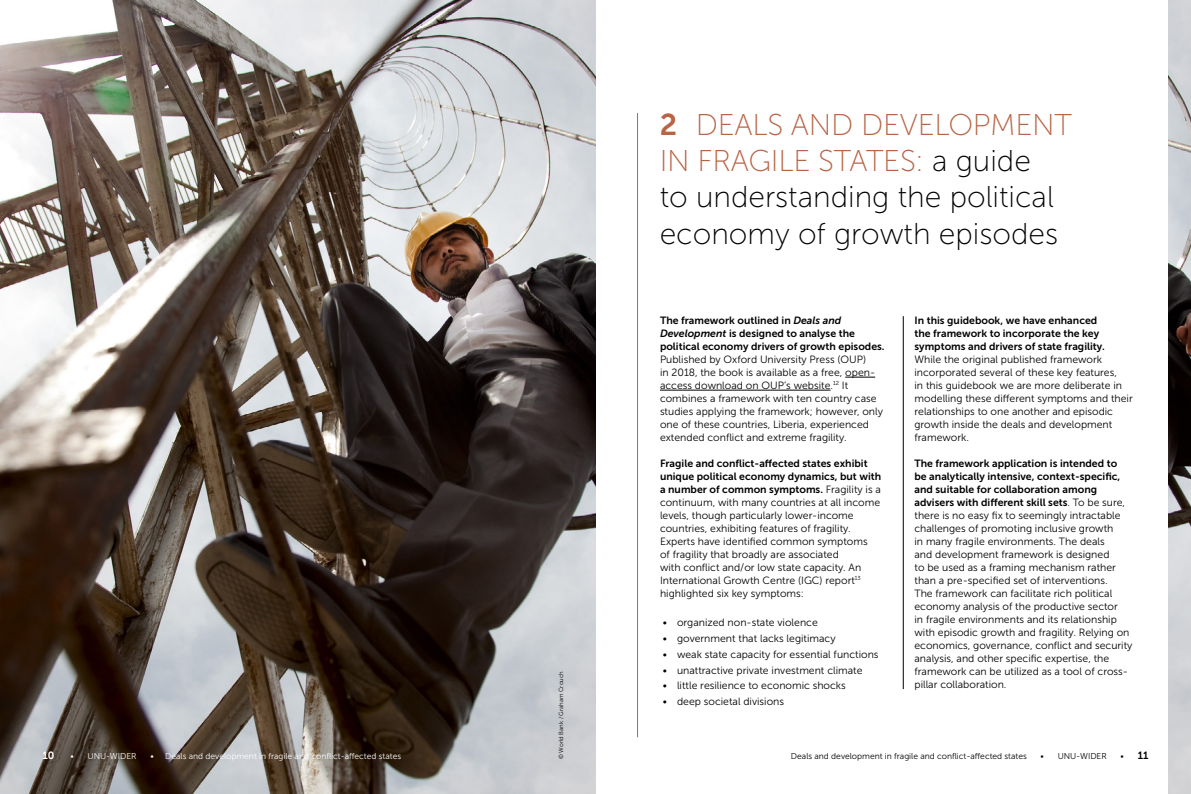
<style>
.page{position:relative;width:1191px;height:794px;background:#fff}
.page>*{position:absolute;margin:0;border:0;box-sizing:border-box;transform-origin:0 0}
.t1{font:30px/36px "Museo Sans 100";color:#000}
.t2{font:10.5px/13px "Museo Sans 300";color:#000}
.t3{font:10.5px/13px "Museo Sans 700";color:#000}
.t4{font:10.5px "Museo Sans 700";color:#fff}
.t5{font:8.5px "Museo Sans 300";color:#fff}
.t6{font:8.5px "Museo Sans 300";color:#000}
.t7{font:6px "Museo Sans 300";color:#000}
.s1{font-family:"Museo Sans 700";color:#b86445}
.s2{color:#b86445}
.s3{font-style:italic}
.s4{font-family:"Museo Sans 300"}
.s5{font-family:"Museo Sans 300";font-size:8.5px}
</style>
<div class="page">
<hr style="left:845px;top:377px;width:30px;height:1px;background:#000">
<hr style="left:660px;top:390px;width:170px;height:1px;background:#000">
<hr style="left:637px;top:113px;width:1px;height:624px;background:#b86445">
<hr style="left:903px;top:316px;width:1px;height:373px;background:#000">
<img style="left:1168px;top:0;width:23px;height:794px">
<img style="left:0;top:0;width:595px;height:794px">
<p class="t4" style="left:43px;top:750px;width:13px">10</p>
<p class="t5" style="left:70px;top:752px;width:68px">• UNU-WIDER</p>
<p class="t5" style="left:150px;top:752px;width:252px">• Deals and development in fragile and conflict-affected states</p>
<p class="t7" style="left:558px;top:759px;width:89px;rotate:-90deg">© World Bank / Graham Crouch</p>
<h1 class="t1" style="left:659px;top:107px;width:414px"><span class="s1">2</span> <span class="s2">DEALS AND DEVELOPMENT<br>IN FRAGILE STATES:</span> a guide<br>to understanding the political economy of growth episodes</h1>
<p class="t3" style="left:660px;top:314px;width:226px">The framework outlined in <span class="s3">Deals and<br>Development</span> is designed to analyse the political economy drivers of growth episodes.</p>
<p class="t2" style="left:660px;top:353px;width:224px">Published by Oxford University Press (OUP)<br>in 2018, the book is available as a free, open&shy;access download on OUP’s website.<sup>12</sup> It combines a framework with ten country case studies applying the framework; however, only one of these countries, Liberia, experienced extended conflict and extreme fragility.</p>
<p class="t3" style="left:660px;top:457px;width:223px">Fragile and conflict-affected states exhibit unique political economy dynamics, but with a number of common symptoms. <span class="s4">Fragility is a</span></p>
<p class="t2" style="left:660px;top:496px;width:222px">continuum, with many countries at all income levels, though particularly lower-income countries, exhibiting features of fragility.<br>Experts have identified common symptoms<br>of fragility that broadly are associated<br>with conflict and/or low state capacity. An International Growth Centre (IGC) report<sup>13 </sup>highlighted six key symptoms:</p>
<p class="t2" style="left:663px;top:616px;width:156px">• organized non-state violence</p>
<p class="t2" style="left:663px;top:632px;width:174px">• government that lacks legitimacy</p>
<p class="t2" style="left:663px;top:647px;width:217px">• weak state capacity for essential functions</p>
<p class="t2" style="left:663px;top:663px;width:201px">• unattractive private investment climate</p>
<p class="t2" style="left:663px;top:679px;width:184px">• little resilience to economic shocks</p>
<p class="t2" style="left:663px;top:695px;width:123px">• deep societal divisions</p>
<p class="t3" style="left:914px;top:314px;width:192px">In this guidebook, we have enhanced the framework to incorporate the key symptoms and drivers of state fragility.</p>
<p class="t2" style="left:914px;top:353px;width:220px">While the original published framework incorporated several of these key features,<br>in this guidebook we are more deliberate in modelling these different symptoms and their relationships to one another and episodic growth inside the deals and development framework.</p>
<p class="t3" style="left:914px;top:457px;width:212px">The framework application is intended to be analytically intensive, context-specific, and suitable for collaboration among advisers with different skill sets<span class="s4">. To be sure,</span></p>
<p class="t2" style="left:914px;top:509px;width:219px">there is no easy fix to seemingly intractable challenges of promoting inclusive growth<br>in many fragile environments. The deals<br>and development framework is designed<br>to be used as a framing mechanism rather than a pre-specified set of interventions.<br>The framework can facilitate rich political economy analysis of the productive sector<br>in fragile environments and its relationship with episodic growth and fragility. Relying on economics, governance, conflict and security analysis, and other specific expertise, the framework can be utilized as a tool of cross&shy;pillar collaboration.</p>
<p class="t6" style="left:791px;top:752px;width:237px">Deals and development in fragile and conflict-affected states</p>
<p class="t6" style="left:1040px;top:752px;width:68px">• UNU-WIDER</p>
<p class="t3" style="left:1120px;top:749px;width:29px"><span class="s5">•</span> 11</p>
</div>
